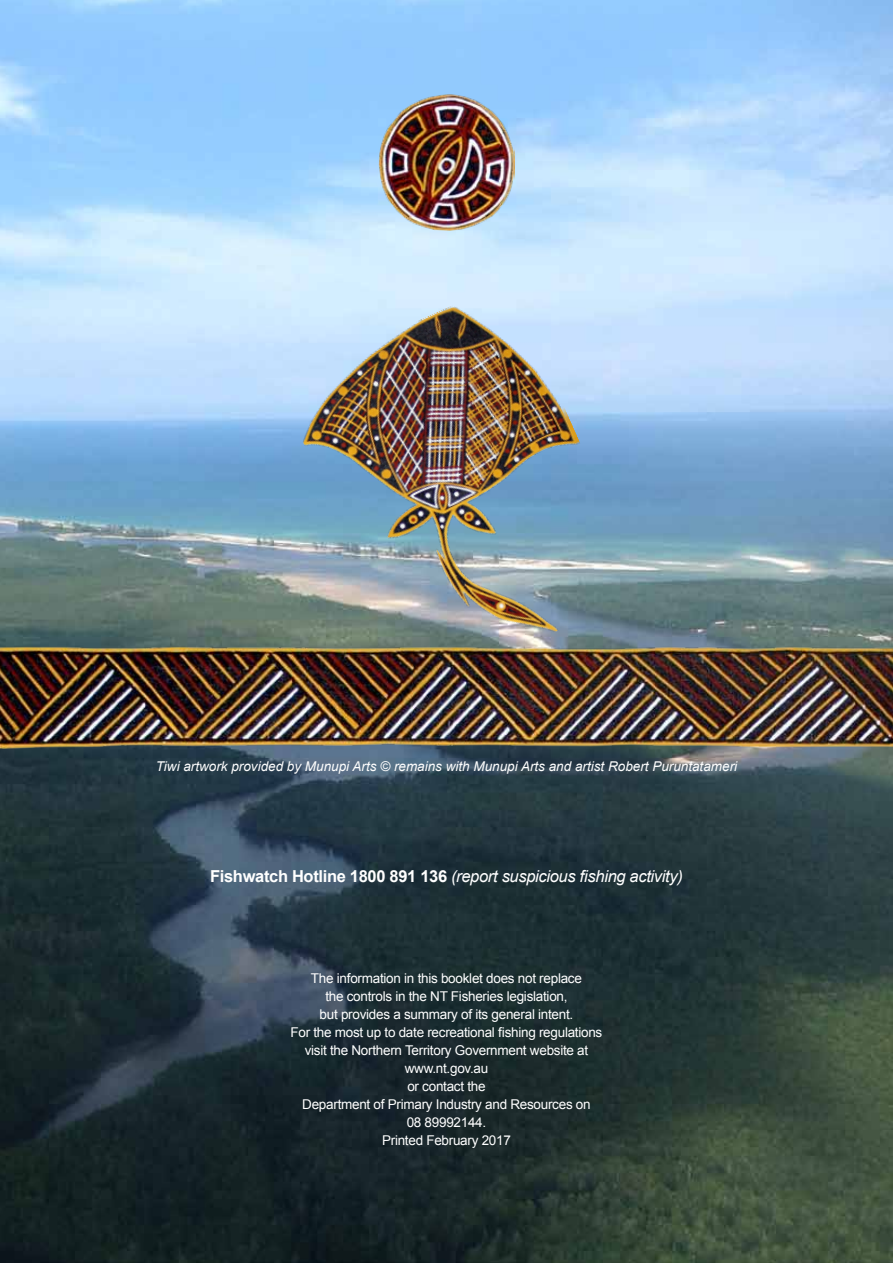
<style>
.page{position:relative;width:893px;height:1263px;background:#fff}
.page>*{position:absolute;margin:0;border:0;box-sizing:border-box;transform-origin:0 0}
.t1{font:italic 16.5px "Arial";letter-spacing:-.02em;color:#fff}
.t2{font:13.5px/18px "Arial";letter-spacing:-.02em;color:#fff;text-align:center}
.t3{font:italic 13.5px "Arial";color:#fff}
.s1{font-weight:700;font-style:normal}
</style>
<div class="page">
<img style="left:0;top:0;width:893px;height:1263px">
<img style="left:0;top:640px;width:893px;height:109px">
<img style="left:277px;top:281px;width:369px;height:413px">
<img style="left:378px;top:94px;width:136px;height:136px">
<p class="t3" style="left:156px;top:757px;width:583px">Tiwi artwork provided by Munupi Arts © remains with Munupi Arts and artist Robert Puruntatameri</p>
<p class="t1" style="left:210px;top:865px;width:474px"><span class="s1">Fishwatch Hotline 1800 891 136</span> (report suspicious fishing activity)</p>
<p class="t2" style="left:291px;top:970px;width:313px">The information in this booklet does not replace<br>the controls in the NT Fisheries legislation,<br>but provides a summary of its general intent.<br>For the most up to date recreational fishing regulations visit the Northern Territory Government website at www.nt.gov.au<br>or contact the<br>Department of Primary Industry and Resources on<br>08 89992144.<br>Printed February 2017</p>
</div>
